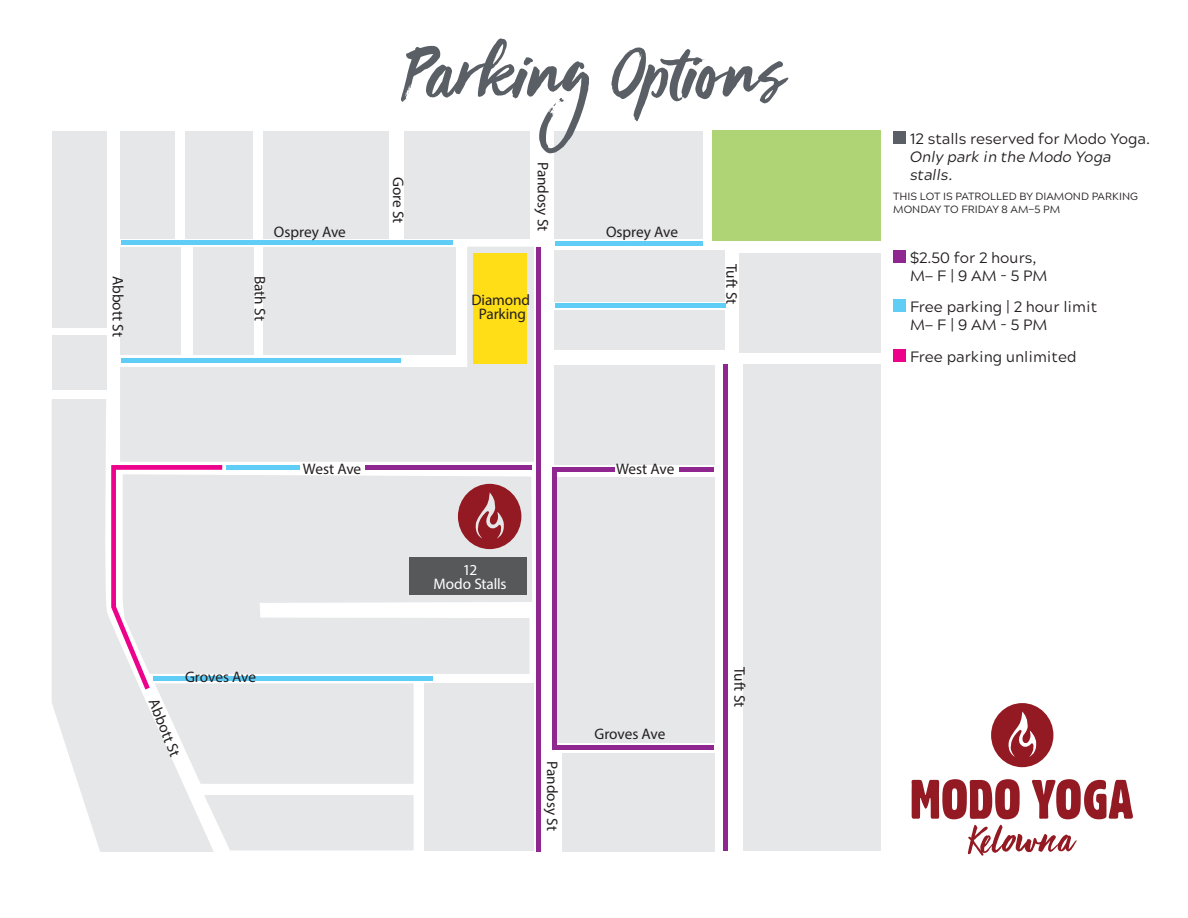
<style>
.page{position:relative;width:1188px;height:918px;background:#fff}
.page>*{position:absolute;margin:0;border:0;box-sizing:border-box;transform-origin:0 0}
.t1{font:83.4px "Viva Beautiful";color:#5a5f66}
.t2{font:15.3px/14px "Myriad Pro";color:#231f20;text-align:center}
.t3{font:15.3px/14px "Myriad Pro";letter-spacing:-.01em;color:#fff;text-align:center}
.t4{font:15px/18px "Acherus Grotesque";color:#231f20}
.t5{font:10.5px/13.5px "Acherus Grotesque";color:#231f20}
.s1{font-family:"Viva Beautiful B"}
.s2{font-style:italic}
</style>
<div class="page">
<svg style="left:968px;top:825px;width:109px;height:31px"></svg>
<svg style="left:991px;top:703px;width:62px;height:64px"></svg>
<svg style="left:1032px;top:779px;width:101px;height:40px"></svg>
<svg style="left:912px;top:779px;width:108px;height:40px"></svg>
<div style="left:404px;top:131px;width:126px;height:107px;background:#e6e7e9"></div>
<svg style="left:414px;top:476px;width:118px;height:198px;background:#e8e9ea"></svg>
<div style="left:555px;top:131px;width:148px;height:107px;background:#e6e7e9"></div>
<div style="left:555px;top:250px;width:170px;height:52px;background:#e6e7e9"></div>
<div style="left:555px;top:311px;width:170px;height:39px;background:#e6e7e9"></div>
<div style="left:555px;top:365px;width:160px;height:99px;background:#e6e7e9"></div>
<div style="left:555px;top:477px;width:160px;height:265px;background:#e6e7e9"></div>
<div style="left:743px;top:364px;width:137px;height:487px;background:#e6e7e9"></div>
<div style="left:739px;top:253px;width:141px;height:100px;background:#e6e7e9"></div>
<div style="left:562px;top:753px;width:153px;height:98px;background:#e6e7e9"></div>
<div style="left:263px;top:131px;width:125px;height:107px;background:#e6e7e9"></div>
<svg style="left:120px;top:247px;width:414px;height:215px;background:#e7e9eb"></svg>
<div style="left:193px;top:247px;width:60px;height:107px;background:#e6e7e9"></div>
<div style="left:120px;top:247px;width:61px;height:107px;background:#e6e7e9"></div>
<div style="left:185px;top:131px;width:68px;height:107px;background:#e6e7e9"></div>
<div style="left:120px;top:131px;width:55px;height:107px;background:#e6e7e9"></div>
<div style="left:52px;top:131px;width:54px;height:197px;background:#e6e7e9"></div>
<div style="left:52px;top:335px;width:54px;height:54px;background:#e6e7e9"></div>
<svg style="left:52px;top:399px;width:182px;height:452px;fill:#e6e7e9"></svg>
<div style="left:425px;top:683px;width:109px;height:168px;background:#e6e7e9"></div>
<div style="left:204px;top:795px;width:210px;height:55px;background:#e6e7e9"></div>
<div style="left:712px;top:131px;width:168px;height:110px;background:#aed476"></div>
<div style="left:121px;top:240px;width:332px;height:5px;background:#5fcdf5"></div>
<div style="left:556px;top:241px;width:147px;height:5px;background:#5fcdf5"></div>
<hr style="left:556px;top:304px;width:170px;height:4px;background:#5fcdf5">
<hr style="left:121px;top:358px;width:280px;height:4px;background:#5fcdf5">
<div style="left:365px;top:465px;width:166px;height:5px;background:#90268f"></div>
<div style="left:723px;top:365px;width:5px;height:486px;background:#90268f"></div>
<div style="left:536px;top:247px;width:5px;height:604px;background:#90268f"></div>
<div style="left:552px;top:468px;width:5px;height:281px;background:#90268f"></div>
<svg style="left:111px;top:465px;width:303px;height:319px;background:#e7e4e9"></svg>
<hr style="left:554px;top:468px;width:60px;height:4px;background:#90268f">
<hr style="left:679px;top:468px;width:35px;height:4px;background:#90268f">
<div style="left:153px;top:676px;width:280px;height:5px;background:#5fcdf5"></div>
<hr style="left:552px;top:745px;width:162px;height:4px;background:#90268f">
<div style="left:409px;top:558px;width:118px;height:37px;background:#57585a"></div>
<div style="left:473px;top:253px;width:54px;height:111px;background:#ffdd17"></div>
<div style="left:893px;top:131px;width:13px;height:13px;background:#5a5f66"></div>
<div style="left:893px;top:250px;width:13px;height:13px;background:#90268f"></div>
<div style="left:893px;top:299px;width:13px;height:13px;background:#5fcdf5"></div>
<div style="left:893px;top:349px;width:13px;height:13px;background:#ed028c"></div>
<svg style="left:458px;top:484px;width:63px;height:65px;background:#ab565d"></svg>
<p class="t1" style="left:403px;top:18px;width:383px">P<span class="s1">a</span>rking Options</p>
<p class="t2" style="left:550px;top:162px;width:71px;rotate:90deg">Pandosy St</p>
<p class="t2" style="left:406px;top:177px;width:48px;rotate:90deg">Gore St</p>
<p class="t2" style="left:274px;top:224px;width:74px">Osprey Ave</p>
<p class="t2" style="left:606px;top:224px;width:74px">Osprey Ave</p>
<p class="t2" style="left:125px;top:276px;width:62px;rotate:90deg">Abbott St</p>
<p class="t2" style="left:267px;top:276px;width:46px;rotate:90deg">Bath St</p>
<p class="t2" style="left:472px;top:293px;width:60px">Diamond<br>Parking</p>
<p class="t2" style="left:739px;top:264px;width:42px;rotate:90deg">Tuft St</p>
<p class="t2" style="left:303px;top:462px;width:60px">West Ave</p>
<p class="t2" style="left:185px;top:670px;width:72px">Groves Ave</p>
<p class="t2" style="left:160px;top:697px;width:62px;rotate:68deg">Abbott St</p>
<p class="t3" style="left:434px;top:563px;width:75px">12<br>Modo Stalls</p>
<p class="t2" style="left:616px;top:462px;width:60px">West Ave</p>
<p class="t2" style="left:559px;top:761px;width:71px;rotate:90deg">Pandosy St</p>
<p class="t2" style="left:595px;top:727px;width:72px">Groves Ave</p>
<p class="t2" style="left:747px;top:667px;width:42px;rotate:90deg">Tuft St</p>
<p class="t4" style="left:910px;top:129px;width:241px">12 stalls reserved for Modo Yoga.<br><span class="s2">Only park in the Modo Yoga stalls.</span></p>
<p class="t5" style="left:893px;top:189px;width:246px">THIS LOT IS PATROLLED BY DIAMOND PARKING<br>MONDAY TO FRIDAY 8 AM–5 PM</p>
<p class="t4" style="left:910px;top:248px;width:139px">$2.50 for 2 hours,<br>M— F | 9 AM - 5 PM</p>
<p class="t4" style="left:910px;top:297px;width:189px">Free parking | 2 hour limit<br>M— F | 9 AM - 5 PM</p>
<p class="t4" style="left:910px;top:347px;width:168px">Free parking unlimited</p>
</div>
